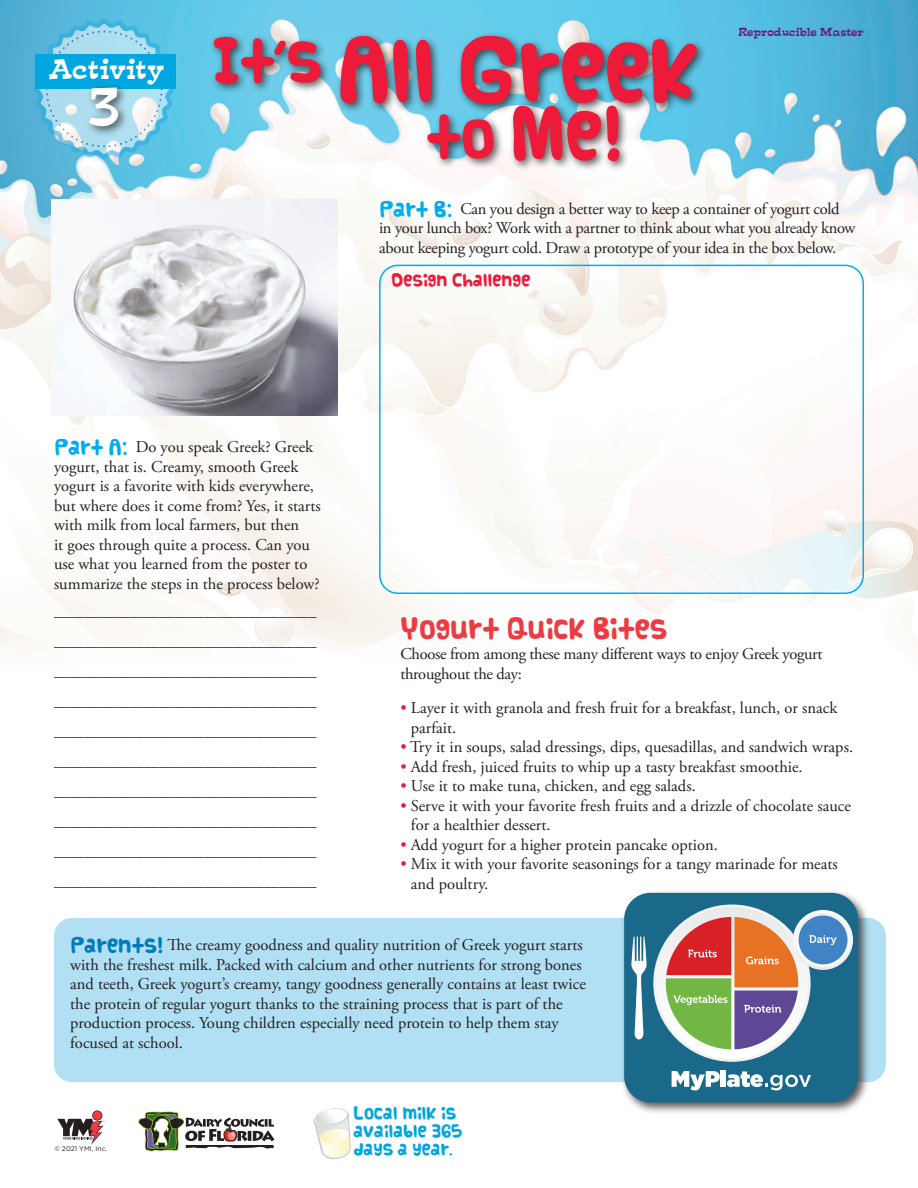
<style>
.page{position:relative;width:918px;height:1188px;background:#fff}
.page>*{position:absolute;margin:0;border:0;box-sizing:border-box;transform-origin:0 0}
.t1{font:67.5px "Vanilla";letter-spacing:-.01em;color:#ed1a3a}
.t2{font:55.5px "Vanilla";color:#ed1a3a}
.t3{font:49.5px "Mirisch";color:#fff}
.t4{font:25.5px "Mirisch";color:#fff}
.t5{font:22.5px "Vanilla";color:#ee3a41}
.t6{font:16.5px/19.5px "Adobe Garamond Pro";color:#231f20}
.t7{font:16.5px/19.5px "Adobe Garamond Pro";letter-spacing:-.02em;color:#231f20}
.t8{font:700 15px/30px "Adobe Garamond Pro";color:#231f20;text-align:justify}
.t9{font:13.5px/18px "Vanilla";color:#00a6e0}
.t10{font:13.5px "Vanilla";color:#ed1a3a}
.t11{font:10.5px "Mirisch";color:#6b1a78}
.t12{font:6.75px "Gotham";color:#231f20}
.s1{font-size:46.5px}
.s2{font-family:"Vanilla";color:#00aeef}
.s3{color:#ed1a3a}
.s4{font-family:"Vanilla";color:#007cb6}
</style>
<div class="page">
<img style="left:0;top:0;width:918px;height:648px">
<div style="left:54px;top:918px;width:832px;height:164px;background:#b1dff4;border-radius:18px"></div>
<svg style="left:92px;top:1110px;width:10px;height:11px"></svg>
<div style="left:93px;top:1111px;width:9px;height:9px;background:#ee3a41;border-radius:50%"></div>
<svg style="left:57px;top:1119px;width:48px;height:26px"></svg>
<svg style="left:313px;top:1108px;width:38px;height:51px"></svg>
<svg style="left:32px;top:17px;width:144px;height:144px;background:#85cce5"></svg>
<div style="left:35px;top:54px;width:141px;height:35px;background:#00a6e0"></div>
<div style="left:85px;top:82px;width:44px;height:56px;background:#231f20;opacity:.75"></div>
<div style="left:209px;top:31px;width:499px;height:141px;background:#231f20;opacity:.75"></div>
<img style="left:51px;top:200px;width:286px;height:216px">
<svg style="left:138px;top:1111px;width:137px;height:41px"></svg>
<div style="left:379px;top:265px;width:485px;height:329px;border:2px solid #00aeef;border-radius:18px"></div>
<div style="left:621px;top:889px;width:250px;height:226px;background:#231f20;opacity:.75"></div>
<div style="left:624px;top:893px;width:234px;height:210px;background:#1a698a;border-radius:26px"></div>
<svg style="left:653px;top:905px;width:158px;height:157px"></svg>
<svg style="left:656px;top:907px;width:152px;height:152px;background:#f4f5f5"></svg>
<svg style="left:631px;top:936px;width:16px;height:103px"></svg>
<svg style="left:793px;top:910px;width:60px;height:60px"></svg>
<svg style="left:796px;top:913px;width:54px;height:54px"></svg>
<div style="left:799px;top:915px;width:48px;height:49px;background:#4084c5;border-radius:50%"></div>
<svg style="left:809px;top:935px;width:27px;height:10px"></svg>
<svg style="left:666px;top:917px;width:132px;height:132px;background:#af8970"></svg>
<svg style="left:672px;top:1071px;width:48px;height:19px"></svg>
<div style="left:721px;top:1070px;width:5px;height:17px;background:#fff"></div>
<svg style="left:727px;top:1071px;width:84px;height:19px"></svg>
<h3 class="t4" style="left:49px;top:57px;width:118px">Activity</h3>
<h3 class="t3" style="left:88px;top:83px;width:34px">3</h3>
<h1 class="t1" style="left:212px;top:34px;width:489px"><sup>It</sup><sup>’</sup><sup>s</sup> All Greek</h1>
<h2 class="t2" style="left:426px;top:104px;width:198px"><span class="s1">to</span> Me!</h2>
<p class="t11" style="left:739px;top:27px;width:127px">Reproducible Master</p>
<p class="t7" style="left:379px;top:199px;width:478px"><span class="s2">Part B:</span> Can you design a better way to keep a container of yogurt cold in your lunch box? Work with a partner to think about what you already know about keeping yogurt cold. Draw a prototype of your idea in the box below.</p>
<p class="t10" style="left:392px;top:273px;width:140px">Design Challenge</p>
<p class="t6" style="left:54px;top:438px;width:268px"><span class="s2">Part A:</span> Do you speak Greek? Greek yogurt, that is. Creamy, smooth Greek yogurt is a favorite with kids everywhere, but where does it come from? Yes, it starts with milk from local farmers, but then<br>it goes through quite a process. Can you use what you learned from the poster to summarize the steps in the process below?</p>
<p class="t8" style="left:54px;top:596px;width:264px">___________________________________ ___________________________________ ___________________________________ ___________________________________ ___________________________________ ___________________________________ ___________________________________ ___________________________________ ___________________________________ ___________________________________</p>
<h3 class="t5" style="left:400px;top:616px;width:269px">Yogurt Quick Bites</h3>
<p class="t7" style="left:400px;top:645px;width:424px">Choose from among these many different ways to enjoy Greek yogurt throughout the day:</p>
<p class="t6" style="left:411px;top:699px;width:428px;text-indent:-11px"><span class="s3">•</span> Layer it with granola and fresh fruit for a breakfast, lunch, or snack parfait.</p>
<p class="t6" style="left:400px;top:738px;width:454px"><span class="s3">•</span> Try it in soups, salad dressings, dips, quesadillas, and sandwich wraps.</p>
<p class="t6" style="left:400px;top:757px;width:404px"><span class="s3">•</span> Add fresh, juiced fruits to whip up a tasty breakfast smoothie.</p>
<p class="t6" style="left:400px;top:777px;width:297px"><span class="s3">•</span> Use it to make tuna, chicken, and egg salads.</p>
<p class="t6" style="left:411px;top:796px;width:442px;text-indent:-11px"><span class="s3">•</span> Serve it with your favorite fresh fruits and a drizzle of chocolate sauce for a healthier dessert.</p>
<p class="t6" style="left:400px;top:835px;width:319px"><span class="s3">•</span> Add yogurt for a higher protein pancake option.</p>
<p class="t6" style="left:411px;top:855px;width:429px;text-indent:-11px"><span class="s3">•</span> Mix it with your favorite seasonings for a tangy marinade for meats and poultry.</p>
<p class="t6" style="left:70px;top:936px;width:517px"><span class="s4">Parents!</span> The creamy goodness and quality nutrition of Greek yogurt starts with the freshest milk. Packed with calcium and other nutrients for strong bones and teeth, Greek yogurt’s creamy, tangy goodness generally contains at least twice the protein of regular yogurt thanks to the straining process that is part of the production process. Young children especially need protein to help them stay focused at school.</p>
<p class="t12" style="left:54px;top:1145px;width:54px">© 2021 YMI, Inc.</p>
<p class="t9" style="left:353px;top:1104px;width:110px">Local milk is available 365 days a year.</p>
</div>
